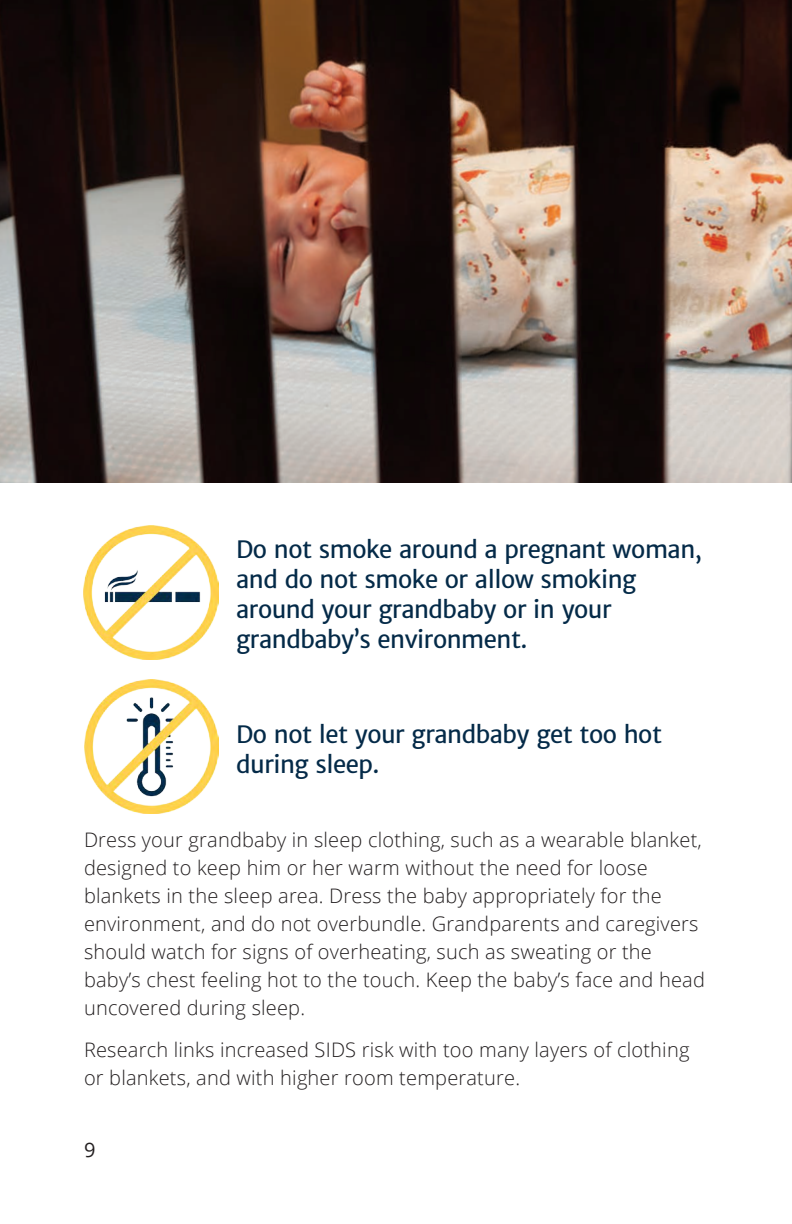
<style>
.page{position:relative;width:792px;height:1224px;background:#fff}
.page>*{position:absolute;margin:0;border:0;box-sizing:border-box;transform-origin:0 0}
.t1{font:24px/30px "Merriweather Sans";letter-spacing:-.02em;color:#042a48}
.t2{font:300 20px/28px "Open Sans";letter-spacing:.01em;color:#231f20}
.t3{font:20px "Open Sans";color:#231f20}
</style>
<div class="page">
<img style="left:0;top:0;width:792px;height:483px">
<img style="left:84px;top:525px;width:134px;height:134px">
<img style="left:84px;top:680px;width:134px;height:134px">
<h3 class="t1" style="left:236px;top:535px;width:467px">Do not smoke around a pregnant woman, and do not smoke or allow smoking around your grandbaby or in your grandbaby’s environment.</h3>
<h3 class="t1" style="left:236px;top:719px;width:427px">Do not let your grandbaby get too hot during sleep.</h3>
<p class="t2" style="left:84px;top:825px;width:622px">Dress your grandbaby in sleep clothing, such as a wearable blanket, designed to keep him or her warm without the need for loose blankets in the sleep area. Dress the baby appropriately for the environment, and do not overbundle. Grandparents and caregivers should watch for signs of overheating, such as sweating or the baby’s chest feeling hot to the touch. Keep the baby’s face and head uncovered during sleep.</p>
<p class="t2" style="left:84px;top:1035px;width:607px">Research links increased SIDS risk with too many layers of clothing or blankets, and with higher room temperature.</p>
<p class="t3" style="left:84px;top:1136px;width:13px">9</p>
</div>
